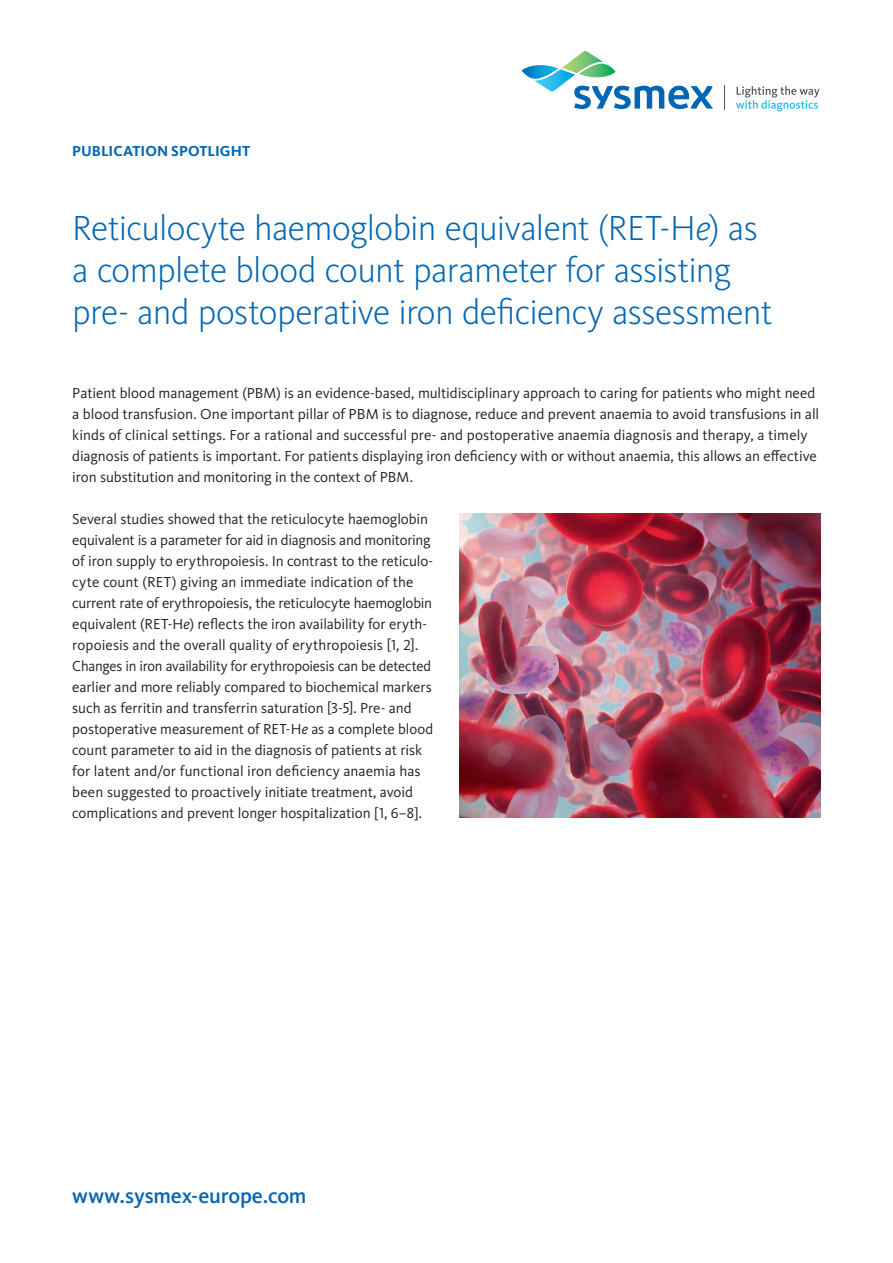
<style>
.page{position:relative;width:893px;height:1263px;background:#fff}
.page>*{position:absolute;margin:0;border:0;box-sizing:border-box;transform-origin:0 0}
.t1{font:300 36px/42px "Kievit Pro";letter-spacing:-.02em;color:#0166b3}
.t2{font:500 21.75px "Kievit Pro";letter-spacing:-.01em;color:#0166b3}
.t3{font:15px/21px "Kievit Pro";letter-spacing:-.005em;color:#231f20}
.t4{font:700 15px "Kievit Pro";color:#0166b3}
.s1{font-style:italic}
</style>
<div class="page">
<svg style="left:522px;top:51px;width:191px;height:58px"></svg>
<svg style="left:724px;top:86px;width:1px;height:24px"></svg>
<svg style="left:736px;top:86px;width:83px;height:25px"></svg>
<img style="left:459px;top:513px;width:362px;height:305px">
<p class="t4" style="left:72px;top:142px;width:179px">PUBLICATION SPOTLIGHT</p>
<h1 class="t1" style="left:72px;top:207px;width:702px">Reticulocyte haemoglobin equivalent (RET-H<span class="s1">e</span>) as a complete blood count parameter for assisting pre- and postoperative iron deficiency assessment</h1>
<p class="t3" style="left:72px;top:382px;width:748px">Patient blood management (PBM) is an evidence-based, multidisciplinary approach to caring for patients who might need a blood transfusion. One important pillar of PBM is to diagnose, reduce and prevent anaemia to avoid transfusions in all kinds of clinical settings. For a rational and successful pre- and postoperative anaemia diagnosis and therapy, a timely diagnosis of patients is important. For patients displaying iron deficiency with or without anaemia, this allows an effective iron substitution and monitoring in the context of PBM.</p>
<p class="t3" style="left:72px;top:508px;width:362px">Several studies showed that the reticulocyte haemoglobin equivalent is a parameter for aid in diagnosis and monitoring of iron supply to erythropoiesis. In contrast to the reticulo&shy;cyte count (RET) giving an immediate indication of the current rate of erythropoiesis, the reticulocyte haemoglobin equivalent (RET-H<span class="s1">e</span>) reflects the iron availability for eryth&shy;ropoiesis and the overall quality of erythropoiesis [1, 2].<br>Changes in iron availability for erythropoiesis can be detected earlier and more reliably compared to biochemical markers such as ferritin and transferrin saturation [3-5]. Pre- and postoperative measurement of RET-H<span class="s1">e</span> as a complete blood count parameter to aid in the diagnosis of patients at risk for latent and/or functional iron deficiency anaemia has been suggested to proactively initiate treatment, avoid complications and prevent longer hospitalization [1, 6–8].</p>
<h2 class="t2" style="left:72px;top:1183px;width:236px">www.sysmex-europe.com</h2>
</div>
